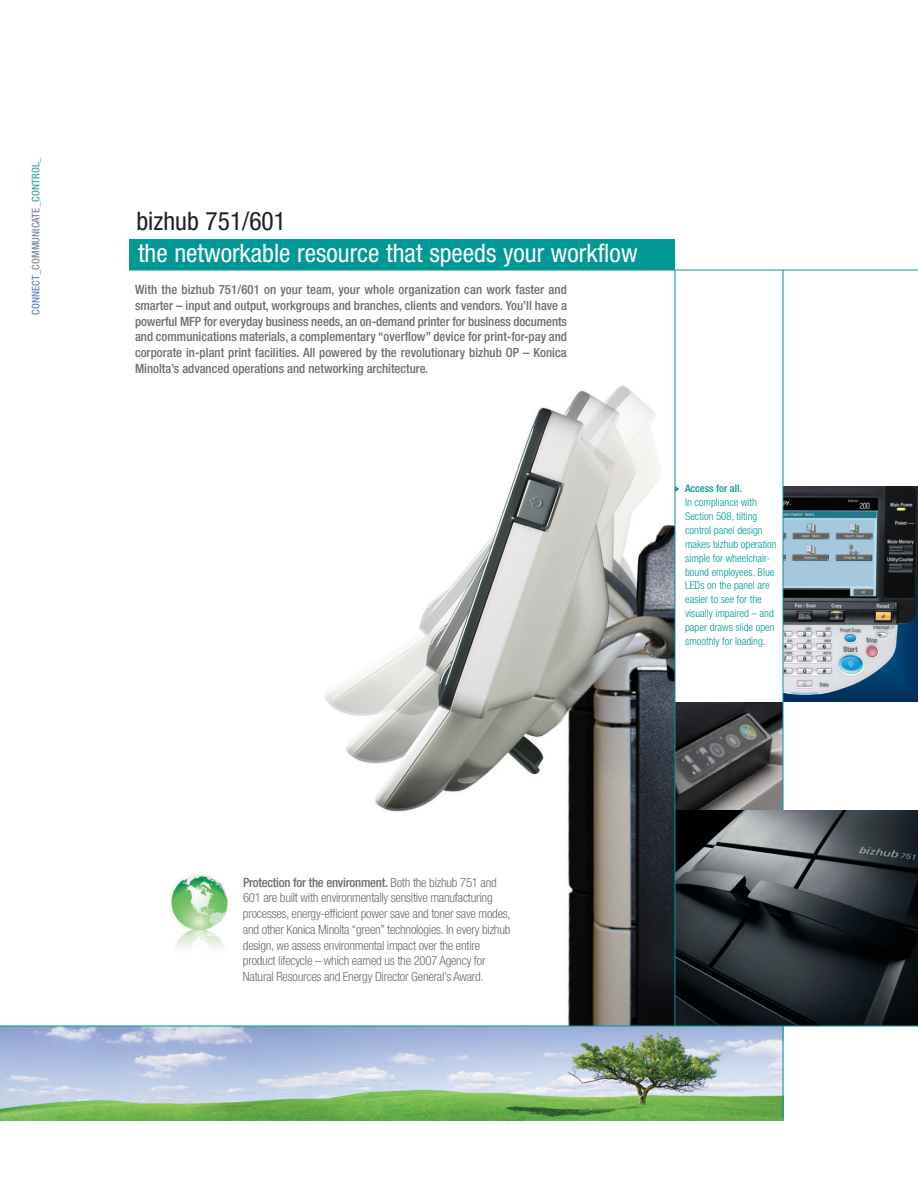
<style>
.page{position:relative;width:918px;height:1188px;background:#fff}
.page>*{position:absolute;margin:0;border:0;box-sizing:border-box;transform-origin:0 0}
.t1{font:condensed 25.5px "Helvetica Neue LT";color:#fff}
.t2{font:condensed 25.5px "Helvetica Neue LT";color:#231f20}
.t3{font:500 condensed 12.75px/15.8px "Helvetica Neue LT";color:#6c6d70;text-align:justify}
.t4{font:300 condensed 12.75px/15.8px "Helvetica Neue LT";letter-spacing:-.02em;color:#6c6d70}
.t5{font:300 condensed 10.8px/14px "Helvetica Neue LT";color:#009894}
.t6{font:500 condensed 10.5px "Helvetica Neue LT";letter-spacing:.015em;color:#828d99}
.t7{font:500 condensed 10.5px "Helvetica Neue LT";color:#009894}
.s1{color:#6786c4}
.s2{color:#3faca0}
.s3{font-weight:500}
</style>
<div class="page">
<img style="left:154px;top:320px;width:521px;height:706px">
<div style="left:783px;top:486px;width:135px;height:216px;background:#00315e"></div>
<img style="left:784px;top:486px;width:134px;height:209px">
<img style="left:676px;top:702px;width:107px;height:108px">
<img style="left:0;top:1027px;width:783px;height:94px">
<hr style="left:783px;top:270px;width:1px;height:848px;background:#009894">
<div style="left:129px;top:240px;width:546px;height:30px;background:#009894"></div>
<img style="left:676px;top:810px;width:242px;height:215px">
<hr style="left:917px;top:918px;width:1px;height:270px;background:#b4b5b8">
<hr style="left:675px;top:270px;width:1px;height:756px;background:#009894">
<hr style="left:0;top:1026px;width:918px;height:1px;background:#009894">
<hr style="left:129px;top:270px;width:789px;height:1px;background:#009894">
<svg style="left:675px;top:486px;width:4px;height:6px"></svg>
<img style="left:167px;top:866px;width:67px;height:97px">
<p class="t6" style="left:32px;top:315px;width:159px;rotate:-90deg"><span class="s1">CONNECT_</span>COMMUNICATE_<span class="s2">CONTROL_</span></p>
<h1 class="t2" style="left:136px;top:212px;width:151px">bizhub 751/601</h1>
<h1 class="t1" style="left:138px;top:244px;width:501px">the networkable resource that speeds your workflow</h1>
<p class="t3" style="left:135px;top:283px;width:434px">With the bizhub 751/601 on your team, your whole organization can work faster and smarter – input and output, workgroups and branches, clients and vendors. You’ll have a powerful MFP for everyday business needs, an on-demand printer for business documents and communications materials, a complementary “overflow” device for print-for-pay and corporate in-plant print facilities. All powered by the revolutionary bizhub OP – Konica Minolta’s advanced operations and networking architecture.</p>
<p class="t7" style="left:685px;top:485px;width:58px">Access for all.</p>
<p class="t5" style="left:685px;top:496px;width:93px">In compliance with<br>Section 508, tilting control panel design makes bizhub operation simple for wheelchair&shy;bound employees. Blue<br>LEDs on the panel are easier to see for the visually impaired – and paper draws slide open smoothly for loading.</p>
<p class="t4" style="left:243px;top:875px;width:269px"><span class="s3">Protection for the environment.</span> Both the bizhub 751 and 601 are built with environmentally sensitive manufacturing processes, energy-efficient power save and toner save modes, and other Konica Minolta “green” technologies. In every bizhub design, we assess environmental impact over the entire product lifecycle – which earned us the 2007 Agency for Natural Resources and Energy Director General’s Award.</p>
</div>
